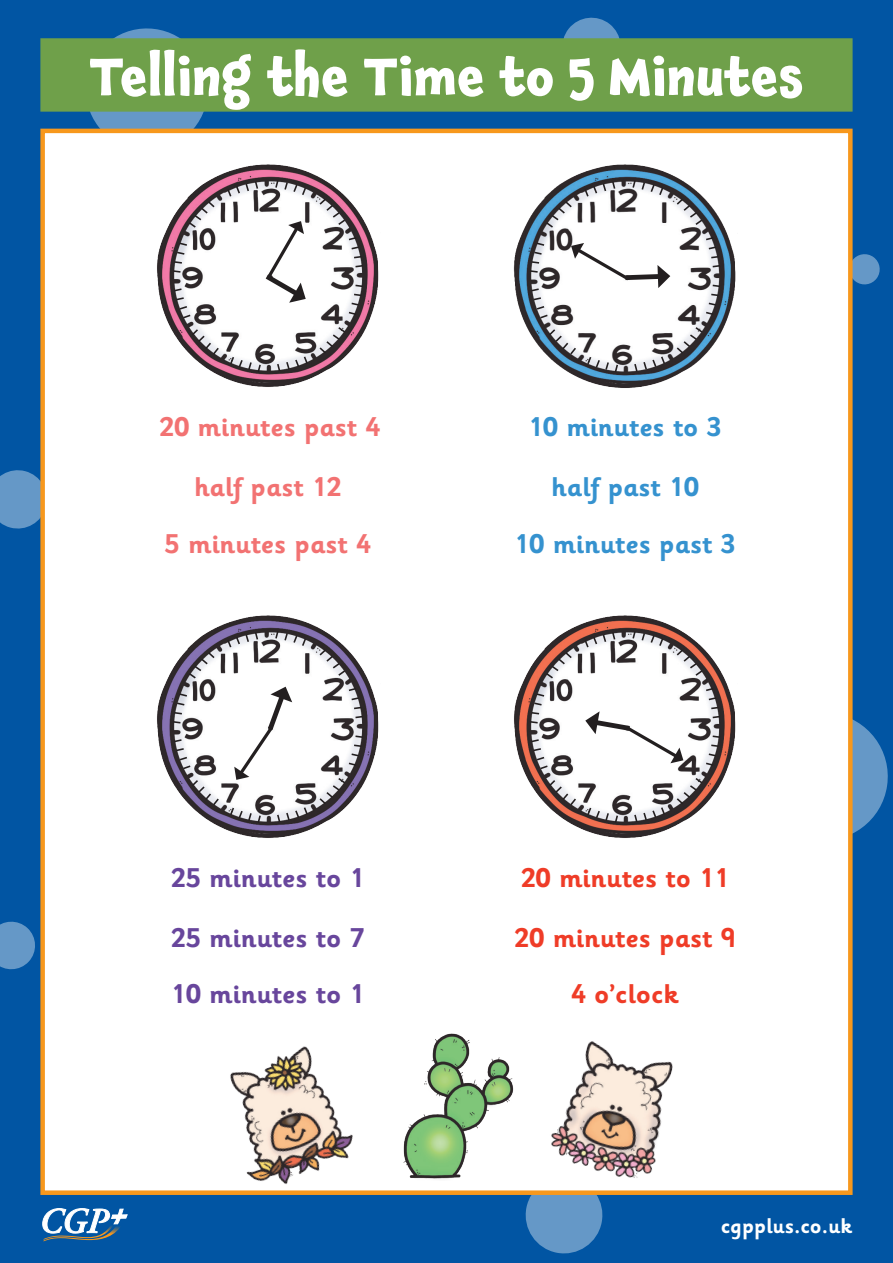
<style>
.page{position:relative;width:893px;height:1263px;background:#0155a3}
.page>*{position:absolute;margin:0;border:0;box-sizing:border-box;transform-origin:0 0}
.t1{font:700 52.5px "Chaloops";color:#fff}
.t2{font:700 27px/56.2px "Sassoon Infant Std";color:#f27272;text-align:center}
.t3{font:700 27px/56.2px "Sassoon Infant Std";color:#68469c}
.t4{font:700 27px/56.2px "Sassoon Infant Std";color:#3592cf;text-align:center}
.t5{font:700 27px/56.2px "Sassoon Infant Std";color:#ef3c27;text-align:center}
.t6{font:700 21.15px "Sassoon Infant Std";color:#fff}
</style>
<div class="page">
<svg style="left:43px;top:1208px;width:84px;height:33px"></svg>
<svg style="left:525px;top:1195px;width:78px;height:59px"></svg>
<svg style="left:564px;top:17px;width:55px;height:21px"></svg>
<svg style="left:0;top:921px;width:35px;height:49px"></svg>
<svg style="left:78px;top:28px;width:138px;height:101px"></svg>
<svg style="left:853px;top:720px;width:35px;height:113px"></svg>
<svg style="left:0;top:470px;width:40px;height:59px;background:#5a91c3"></svg>
<svg style="left:853px;top:254px;width:27px;height:31px"></svg>
<div style="left:40px;top:129px;width:813px;height:1066px;background:#fff;border:4px solid #f7981d"></div>
<div style="left:41px;top:39px;width:811px;height:72px;background:#6fa04a"></div>
<div style="left:40px;top:38px;width:813px;height:74px;border:2px solid #6fa04a"></div>
<img style="left:157px;top:164px;width:222px;height:215px">
<svg style="left:187px;top:200px;width:29px;height:29px"></svg>
<svg style="left:171px;top:241px;width:18px;height:33px"></svg>
<svg style="left:190px;top:328px;width:30px;height:28px"></svg>
<svg style="left:172px;top:287px;width:20px;height:33px"></svg>
<svg style="left:226px;top:179px;width:139px;height:208px"></svg>
<img style="left:157px;top:615px;width:222px;height:166px">
<svg style="left:187px;top:650px;width:29px;height:30px"></svg>
<svg style="left:318px;top:648px;width:29px;height:29px"></svg>
<svg style="left:274px;top:629px;width:33px;height:19px"></svg>
<svg style="left:226px;top:630px;width:33px;height:19px"></svg>
<svg style="left:171px;top:687px;width:194px;height:151px"></svg>
<img style="left:513px;top:164px;width:223px;height:224px">
<svg style="left:544px;top:200px;width:29px;height:29px"></svg>
<svg style="left:675px;top:164px;width:61px;height:63px"></svg>
<svg style="left:631px;top:179px;width:34px;height:18px"></svg>
<svg style="left:583px;top:180px;width:33px;height:18px"></svg>
<svg style="left:518px;top:236px;width:204px;height:138px"></svg>
<img style="left:514px;top:615px;width:222px;height:223px">
<svg style="left:544px;top:650px;width:29px;height:30px"></svg>
<svg style="left:529px;top:692px;width:17px;height:32px"></svg>
<svg style="left:675px;top:648px;width:29px;height:29px"></svg>
<svg style="left:704px;top:687px;width:18px;height:32px"></svg>
<svg style="left:631px;top:629px;width:34px;height:19px"></svg>
<svg style="left:583px;top:630px;width:33px;height:19px"></svg>
<svg style="left:547px;top:778px;width:31px;height:29px"></svg>
<svg style="left:530px;top:738px;width:19px;height:33px"></svg>
<svg style="left:675px;top:776px;width:29px;height:30px"></svg>
<svg style="left:704px;top:734px;width:18px;height:33px"></svg>
<svg style="left:633px;top:806px;width:33px;height:18px"></svg>
<svg style="left:586px;top:806px;width:33px;height:19px"></svg>
<svg style="left:585px;top:711px;width:98px;height:52px"></svg>
<img style="left:403px;top:1033px;width:111px;height:146px">
<img style="left:211px;top:1046px;width:153px;height:149px">
<img style="left:551px;top:1041px;width:122px;height:137px">
<h1 class="t1" style="left:89px;top:34px;width:716px">Telling the Time to 5 Minutes</h1>
<p class="t2" style="left:160px;top:399px;width:222px">20 minutes past 4</p>
<p class="t2" style="left:165px;top:459px;width:208px">half past 12<br>5 minutes past 4</p>
<p class="t3" style="left:171px;top:850px;width:195px">25 minutes to 1</p>
<p class="t3" style="left:171px;top:910px;width:195px">25 minutes to 7<br>10 minutes to 1</p>
<p class="t4" style="left:528px;top:399px;width:195px">10 minutes to 3</p>
<p class="t4" style="left:515px;top:459px;width:222px">half past 10<br>10 minutes past 3</p>
<p class="t5" style="left:521px;top:850px;width:210px">20 minutes to 11</p>
<p class="t5" style="left:515px;top:910px;width:222px">20 minutes past 9<br>4 o’clock</p>
<p class="t6" style="left:721px;top:1213px;width:133px">cgpplus.co.uk</p>
</div>
